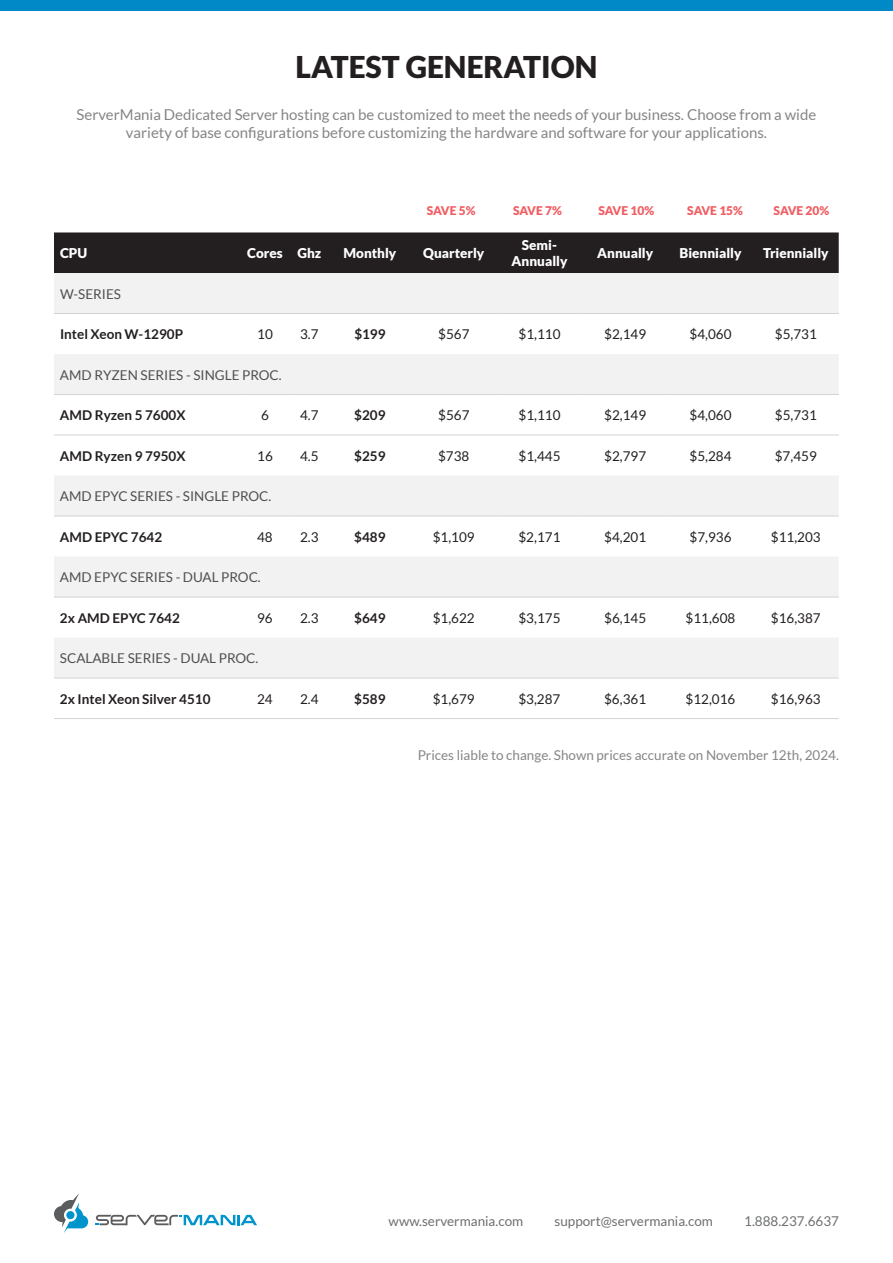
<style>
.page{position:relative;width:893px;height:1263px;background:#fff}
.page>*{position:absolute;margin:0;border:0;box-sizing:border-box;transform-origin:0 0}
.t1{font:900 30px "Lato";color:#231f20}
.t2{font:15px/18px "Lato";color:#858585;text-align:center}
.t3{font:13.5px "Lato";color:#231f20}
.t4{font:700 13.5px "Lato";color:#231f20}
.t5{font:13.5px "Lato";color:#4f4f4f}
.t6{font:900 13.5px/16.2px "Lato";color:#fff;text-align:center}
.t7{font:13.5px "Lato";color:#858585}
.t8{font:13.5px "Lato";color:#6d6f71}
.t9{font:900 12px "Lato";color:#f15d62}
</style>
<div class="page">
<svg style="left:95px;top:1215px;width:162px;height:10px"></svg>
<svg style="left:54px;top:1193px;width:34px;height:40px"></svg>
<div style="left:0;top:0;width:893px;height:11px;background:#0088c7"></div>
<div style="left:54px;top:232px;width:785px;height:41px;background:#231f20"></div>
<svg style="left:54px;top:273px;width:785px;height:405px;fill:#f2f2f3"></svg>
<hr style="left:54px;top:313px;width:186px;height:1px;background:#d1d3d4">
<hr style="left:240px;top:313px;width:50px;height:1px;background:#d1d3d4">
<hr style="left:290px;top:313px;width:39px;height:1px;background:#d1d3d4">
<hr style="left:329px;top:313px;width:82px;height:1px;background:#d1d3d4">
<hr style="left:411px;top:313px;width:86px;height:1px;background:#d1d3d4">
<hr style="left:497px;top:313px;width:85px;height:1px;background:#d1d3d4">
<hr style="left:582px;top:313px;width:86px;height:1px;background:#d1d3d4">
<hr style="left:668px;top:313px;width:85px;height:1px;background:#d1d3d4">
<hr style="left:753px;top:313px;width:86px;height:1px;background:#d1d3d4">
<hr style="left:54px;top:394px;width:186px;height:1px;background:#d1d3d4">
<hr style="left:240px;top:394px;width:50px;height:1px;background:#d1d3d4">
<hr style="left:290px;top:394px;width:39px;height:1px;background:#d1d3d4">
<hr style="left:329px;top:394px;width:82px;height:1px;background:#d1d3d4">
<hr style="left:411px;top:394px;width:86px;height:1px;background:#d1d3d4">
<hr style="left:497px;top:394px;width:85px;height:1px;background:#d1d3d4">
<hr style="left:582px;top:394px;width:86px;height:1px;background:#d1d3d4">
<hr style="left:668px;top:394px;width:85px;height:1px;background:#d1d3d4">
<hr style="left:753px;top:394px;width:86px;height:1px;background:#d1d3d4">
<hr style="left:54px;top:435px;width:186px;height:1px;background:#d1d3d4">
<hr style="left:240px;top:435px;width:50px;height:1px;background:#d1d3d4">
<hr style="left:290px;top:435px;width:39px;height:1px;background:#d1d3d4">
<hr style="left:329px;top:435px;width:82px;height:1px;background:#d1d3d4">
<hr style="left:411px;top:435px;width:86px;height:1px;background:#d1d3d4">
<hr style="left:497px;top:435px;width:85px;height:1px;background:#d1d3d4">
<hr style="left:582px;top:435px;width:86px;height:1px;background:#d1d3d4">
<hr style="left:668px;top:435px;width:85px;height:1px;background:#d1d3d4">
<hr style="left:753px;top:435px;width:86px;height:1px;background:#d1d3d4">
<hr style="left:54px;top:516px;width:186px;height:1px;background:#d1d3d4">
<hr style="left:240px;top:516px;width:50px;height:1px;background:#d1d3d4">
<hr style="left:290px;top:516px;width:39px;height:1px;background:#d1d3d4">
<hr style="left:329px;top:516px;width:82px;height:1px;background:#d1d3d4">
<hr style="left:411px;top:516px;width:86px;height:1px;background:#d1d3d4">
<hr style="left:497px;top:516px;width:85px;height:1px;background:#d1d3d4">
<hr style="left:582px;top:516px;width:86px;height:1px;background:#d1d3d4">
<hr style="left:668px;top:516px;width:85px;height:1px;background:#d1d3d4">
<hr style="left:753px;top:516px;width:86px;height:1px;background:#d1d3d4">
<hr style="left:54px;top:597px;width:186px;height:1px;background:#d1d3d4">
<hr style="left:240px;top:597px;width:50px;height:1px;background:#d1d3d4">
<hr style="left:290px;top:597px;width:39px;height:1px;background:#d1d3d4">
<hr style="left:329px;top:597px;width:82px;height:1px;background:#d1d3d4">
<hr style="left:411px;top:597px;width:86px;height:1px;background:#d1d3d4">
<hr style="left:497px;top:597px;width:85px;height:1px;background:#d1d3d4">
<hr style="left:582px;top:597px;width:86px;height:1px;background:#d1d3d4">
<hr style="left:668px;top:597px;width:85px;height:1px;background:#d1d3d4">
<hr style="left:753px;top:597px;width:86px;height:1px;background:#d1d3d4">
<hr style="left:54px;top:678px;width:186px;height:1px;background:#d1d3d4">
<hr style="left:240px;top:678px;width:50px;height:1px;background:#d1d3d4">
<hr style="left:290px;top:678px;width:39px;height:1px;background:#d1d3d4">
<hr style="left:329px;top:678px;width:82px;height:1px;background:#d1d3d4">
<hr style="left:411px;top:678px;width:86px;height:1px;background:#d1d3d4">
<hr style="left:497px;top:678px;width:85px;height:1px;background:#d1d3d4">
<hr style="left:582px;top:678px;width:86px;height:1px;background:#d1d3d4">
<hr style="left:668px;top:678px;width:85px;height:1px;background:#d1d3d4">
<hr style="left:753px;top:678px;width:86px;height:1px;background:#d1d3d4">
<hr style="left:54px;top:718px;width:186px;height:1px;background:#d1d3d4">
<hr style="left:240px;top:718px;width:50px;height:1px;background:#d1d3d4">
<hr style="left:290px;top:718px;width:39px;height:1px;background:#d1d3d4">
<hr style="left:329px;top:718px;width:82px;height:1px;background:#d1d3d4">
<hr style="left:411px;top:718px;width:86px;height:1px;background:#d1d3d4">
<hr style="left:497px;top:718px;width:85px;height:1px;background:#d1d3d4">
<hr style="left:582px;top:718px;width:86px;height:1px;background:#d1d3d4">
<hr style="left:668px;top:718px;width:85px;height:1px;background:#d1d3d4">
<hr style="left:753px;top:718px;width:86px;height:1px;background:#d1d3d4">
<h1 class="t1" style="left:295px;top:50px;width:304px">LATEST GENERATION</h1>
<p class="t2" style="left:77px;top:106px;width:741px">ServerMania Dedicated Server hosting can be customized to meet the needs of your business. Choose from a wide variety of base configurations before customizing the hardware and software for your applications.</p>
<p class="t9" style="left:427px;top:204px;width:50px">SAVE 5%</p>
<p class="t9" style="left:513px;top:204px;width:50px">SAVE 7%</p>
<p class="t9" style="left:598px;top:204px;width:57px">SAVE 10%</p>
<p class="t9" style="left:687px;top:204px;width:57px">SAVE 15%</p>
<p class="t9" style="left:773px;top:204px;width:57px">SAVE 20%</p>
<p class="t6" style="left:60px;top:245px;width:29px">CPU</p>
<p class="t6" style="left:247px;top:245px;width:76px">Cores Ghz</p>
<p class="t6" style="left:344px;top:245px;width:54px">Monthly</p>
<p class="t6" style="left:423px;top:245px;width:63px">Quarterly</p>
<p class="t6" style="left:512px;top:237px;width:57px">Semi-<br>Annually</p>
<p class="t6" style="left:597px;top:245px;width:57px">Annually</p>
<p class="t6" style="left:680px;top:245px;width:63px">Biennially</p>
<p class="t6" style="left:763px;top:245px;width:67px">Triennially</p>
<p class="t5" style="left:60px;top:286px;width:63px">W-SERIES</p>
<p class="t4" style="left:60px;top:326px;width:125px">Intel Xeon W-1290P</p>
<p class="t3" style="left:257px;top:327px;width:17px">10</p>
<p class="t3" style="left:300px;top:327px;width:20px">3.7</p>
<p class="t4" style="left:354px;top:326px;width:33px">$199</p>
<p class="t3" style="left:438px;top:327px;width:33px">$567</p>
<p class="t3" style="left:518px;top:327px;width:44px">$1,110</p>
<p class="t3" style="left:604px;top:327px;width:44px">$2,149</p>
<p class="t3" style="left:689px;top:327px;width:44px">$4,060</p>
<p class="t3" style="left:775px;top:327px;width:44px">$5,731</p>
<p class="t5" style="left:60px;top:367px;width:223px">AMD RYZEN SERIES - SINGLE PROC.</p>
<p class="t4" style="left:60px;top:407px;width:127px">AMD Ryzen 5 7600X</p>
<p class="t3" style="left:261px;top:408px;width:9px">6</p>
<p class="t3" style="left:300px;top:408px;width:20px">4.7</p>
<p class="t4" style="left:354px;top:407px;width:33px">$209</p>
<p class="t3" style="left:438px;top:408px;width:33px">$567</p>
<p class="t3" style="left:518px;top:408px;width:44px">$1,110</p>
<p class="t3" style="left:604px;top:408px;width:44px">$2,149</p>
<p class="t3" style="left:689px;top:408px;width:44px">$4,060</p>
<p class="t3" style="left:775px;top:408px;width:44px">$5,731</p>
<p class="t4" style="left:60px;top:448px;width:127px">AMD Ryzen 9 7950X</p>
<p class="t3" style="left:257px;top:448px;width:17px">16</p>
<p class="t3" style="left:300px;top:448px;width:20px">4.5</p>
<p class="t4" style="left:354px;top:448px;width:33px">$259</p>
<p class="t3" style="left:438px;top:448px;width:33px">$738</p>
<p class="t3" style="left:518px;top:448px;width:44px">$1,445</p>
<p class="t3" style="left:604px;top:448px;width:44px">$2,797</p>
<p class="t3" style="left:689px;top:448px;width:44px">$5,284</p>
<p class="t3" style="left:775px;top:448px;width:44px">$7,459</p>
<p class="t5" style="left:60px;top:489px;width:213px">AMD EPYC SERIES - SINGLE PROC.</p>
<p class="t4" style="left:60px;top:529px;width:104px">AMD EPYC 7642</p>
<p class="t3" style="left:257px;top:529px;width:17px">48</p>
<p class="t3" style="left:300px;top:529px;width:20px">2.3</p>
<p class="t4" style="left:354px;top:529px;width:33px">$489</p>
<p class="t3" style="left:433px;top:529px;width:44px">$1,109</p>
<p class="t3" style="left:518px;top:529px;width:44px">$2,171</p>
<p class="t3" style="left:604px;top:529px;width:44px">$4,201</p>
<p class="t3" style="left:689px;top:529px;width:44px">$7,936</p>
<p class="t3" style="left:771px;top:529px;width:51px">$11,203</p>
<p class="t5" style="left:60px;top:570px;width:202px">AMD EPYC SERIES - DUAL PROC.</p>
<p class="t4" style="left:60px;top:610px;width:121px">2x AMD EPYC 7642</p>
<p class="t3" style="left:257px;top:610px;width:17px">96</p>
<p class="t3" style="left:300px;top:610px;width:20px">2.3</p>
<p class="t4" style="left:354px;top:610px;width:33px">$649</p>
<p class="t3" style="left:433px;top:610px;width:44px">$1,622</p>
<p class="t3" style="left:518px;top:610px;width:44px">$3,175</p>
<p class="t3" style="left:604px;top:610px;width:44px">$6,145</p>
<p class="t3" style="left:686px;top:610px;width:51px">$11,608</p>
<p class="t3" style="left:771px;top:610px;width:51px">$16,387</p>
<p class="t5" style="left:60px;top:651px;width:200px">SCALABLE SERIES - DUAL PROC.</p>
<p class="t4" style="left:60px;top:691px;width:152px">2x Intel Xeon Silver 4510</p>
<p class="t3" style="left:257px;top:691px;width:17px">24</p>
<p class="t3" style="left:300px;top:691px;width:20px">2.4</p>
<p class="t4" style="left:354px;top:691px;width:33px">$589</p>
<p class="t3" style="left:433px;top:691px;width:44px">$1,679</p>
<p class="t3" style="left:518px;top:691px;width:44px">$3,287</p>
<p class="t3" style="left:604px;top:691px;width:44px">$6,361</p>
<p class="t3" style="left:685px;top:691px;width:51px">$12,016</p>
<p class="t3" style="left:771px;top:691px;width:51px">$16,963</p>
<p class="t7" style="left:418px;top:747px;width:423px">Prices liable to change. Shown prices accurate on November 12th, 2024.</p>
<p class="t8" style="left:389px;top:1213px;width:136px">www.servermania.com</p>
<p class="t8" style="left:554px;top:1213px;width:160px">support@servermania.com</p>
<p class="t8" style="left:744px;top:1213px;width:96px">1.888.237.6637</p>
</div>
